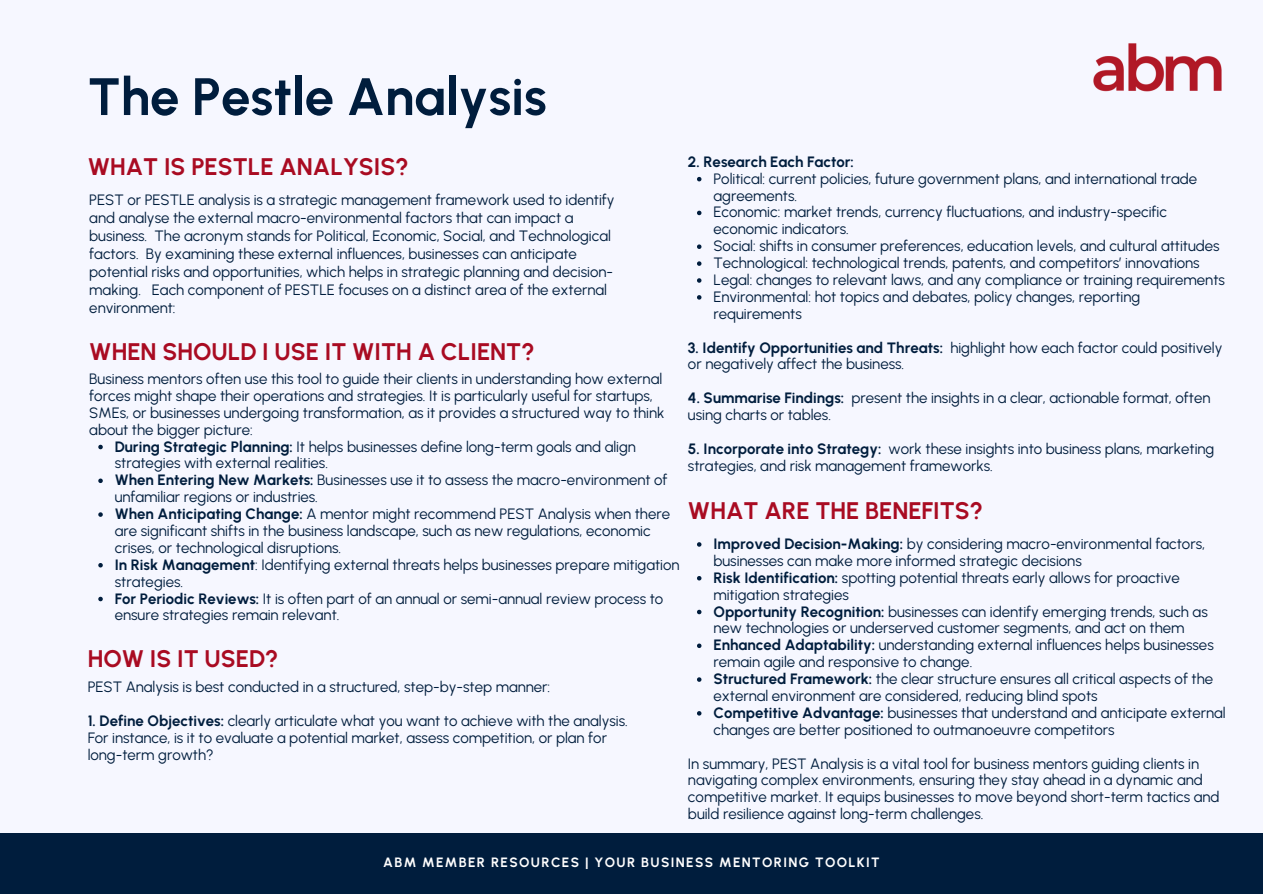
<style>
.page{position:relative;width:1263px;height:894px;background:#fff}
.page>*{position:absolute;margin:0;border:0;box-sizing:border-box;transform-origin:0 0}
.t1{font:700 52.5px "Urbanist";color:#001d3d}
.t2{font:700 24px "Urbanist";color:#a90b22}
.t3{font:15px/16.8px "Urbanist";color:#001d3d}
.t4{font:700 15px "Urbanist";color:#001d3d}
.t5{font:700 13.5px "Urbanist";letter-spacing:.1em;color:#fff}
.s1{font-weight:700}
</style>
<div class="page">
<div style="left:0;top:0;width:1263px;height:893px;background:#f6f7ff"></div>
<div style="left:0;top:833px;width:1263px;height:60px;background:#001d3d"></div>
<img style="left:1093px;top:43px;width:129px;height:49px">
<svg style="left:98px;top:444px;width:5px;height:5px"></svg>
<svg style="left:98px;top:478px;width:5px;height:5px"></svg>
<svg style="left:98px;top:512px;width:5px;height:4px"></svg>
<svg style="left:98px;top:563px;width:5px;height:4px"></svg>
<svg style="left:98px;top:596px;width:5px;height:5px"></svg>
<svg style="left:697px;top:177px;width:4px;height:4px"></svg>
<svg style="left:697px;top:211px;width:4px;height:4px"></svg>
<svg style="left:697px;top:244px;width:4px;height:5px"></svg>
<svg style="left:697px;top:261px;width:4px;height:5px"></svg>
<svg style="left:697px;top:278px;width:4px;height:5px"></svg>
<svg style="left:697px;top:295px;width:4px;height:4px"></svg>
<svg style="left:697px;top:542px;width:4px;height:4px"></svg>
<svg style="left:697px;top:576px;width:4px;height:4px"></svg>
<svg style="left:697px;top:609px;width:4px;height:5px"></svg>
<svg style="left:697px;top:643px;width:4px;height:5px"></svg>
<svg style="left:697px;top:677px;width:4px;height:4px"></svg>
<svg style="left:697px;top:711px;width:4px;height:4px"></svg>
<p class="t1" style="left:88px;top:65px;width:461px">The Pestle Analysis</p>
<h4 class="t2" style="left:88px;top:153px;width:323px">WHAT IS PESTLE ANALYSIS?</h4>
<p class="t3" style="left:89px;top:191px;width:527px;line-height:18px">PEST or PESTLE analysis is a strategic management framework used to identify and analyse the external macro-environmental factors that can impact a business. The acronym stands for Political, Economic, Social, and Technological factors. By examining these external influences, businesses can anticipate potential risks and opportunities, which helps in strategic planning and decision&shy;making. Each component of PESTLE focuses on a distinct area of the external environment:</p>
<p class="t2" style="left:89px;top:337px;width:447px">WHEN SHOULD I USE IT WITH A CLIENT?</p>
<h4 class="t3" style="left:89px;top:370px;width:577px">Business mentors often use this tool to guide their clients in understanding how external forces might shape their operations and strategies. It is particularly useful for startups, SMEs, or businesses undergoing transformation, as it provides a structured way to think about the bigger picture:</h4>
<p class="t3" style="left:115px;top:438px;width:523px"><span class="s1">During Strategic Planning:</span> It helps businesses define long-term goals and align strategies with external realities.</p>
<p class="t3" style="left:115px;top:471px;width:554px"><span class="s1">When Entering New Markets:</span> Businesses use it to assess the macro-environment of unfamiliar regions or industries.</p>
<p class="t3" style="left:115px;top:505px;width:557px"><span class="s1">When Anticipating Change:</span> A mentor might recommend PEST Analysis when there are significant shifts in the business landscape, such as new regulations, economic crises, or technological disruptions.</p>
<p class="t3" style="left:115px;top:556px;width:566px"><span class="s1">In Risk Management</span>: Identifying external threats helps businesses prepare mitigation strategies.</p>
<p class="t3" style="left:115px;top:589px;width:550px"><span class="s1">For Periodic Reviews:</span> It is often part of an annual or semi-annual review process to ensure strategies remain relevant.</p>
<p class="t2" style="left:88px;top:644px;width:192px">HOW IS IT USED?</p>
<h4 class="t3" style="left:88px;top:678px;width:464px">PEST Analysis is best conducted in a structured, step-by-step manner:</h4>
<h4 class="t3" style="left:88px;top:712px;width:542px"><span class="s1">1. Define Objectives:</span> clearly articulate what you want to achieve with the analysis.<br>For instance, is it to evaluate a potential market, assess competition, or plan for long-term growth?</h4>
<h3 class="t4" style="left:688px;top:152px;width:167px">2. Research Each Factor:</h3>
<p class="t3" style="left:713px;top:170px;width:485px">Political: current policies, future government plans, and international trade agreements.</p>
<p class="t3" style="left:713px;top:204px;width:455px">Economic: market trends, currency fluctuations, and industry-specific economic indicators.</p>
<p class="t3" style="left:713px;top:237px;width:508px">Social: shifts in consumer preferences, education levels, and cultural attitudes</p>
<p class="t3" style="left:713px;top:254px;width:488px">Technological: technological trends, patents, and competitors’ innovations</p>
<p class="t3" style="left:713px;top:271px;width:513px">Legal: changes to relevant laws, and any compliance or training requirements</p>
<p class="t3" style="left:713px;top:288px;width:428px">Environmental: hot topics and debates, policy changes, reporting requirements</p>
<h4 class="t3" style="left:688px;top:339px;width:536px"><span class="s1">3. Identify Opportunities and Threats:</span> highlight how each factor could positively or negatively affect the business.</h4>
<h4 class="t3" style="left:688px;top:389px;width:524px"><span class="s1">4. Summarise Findings:</span> present the insights in a clear, actionable format, often</h4>
<h4 class="t3" style="left:688px;top:406px;width:145px">using charts or tables.</h4>
<h4 class="t4" style="left:688px;top:439px;width:195px">5. Incorporate into Strategy:</h4>
<p class="t3" style="left:688px;top:440px;width:528px;text-indent:201px">work these insights into business plans, marketing strategies, and risk management frameworks.</p>
<p class="t2" style="left:688px;top:496px;width:297px">WHAT ARE THE BENEFITS?</p>
<p class="t3" style="left:713px;top:535px;width:493px"><span class="s1">Improved Decision-Making:</span> by considering macro-environmental factors, businesses can make more informed strategic decisions</p>
<p class="t3" style="left:713px;top:569px;width:468px"><span class="s1">Risk Identification:</span> spotting potential threats early allows for proactive mitigation strategies</p>
<p class="t3" style="left:713px;top:602px;width:496px"><span class="s1">Opportunity Recognition:</span> businesses can identify emerging trends, such as new technologies or underserved customer segments, and act on them</p>
<p class="t3" style="left:713px;top:636px;width:502px"><span class="s1">Enhanced Adaptability:</span> understanding external influences helps businesses remain agile and responsive to change.</p>
<p class="t3" style="left:713px;top:670px;width:501px"><span class="s1">Structured Framework:</span> the clear structure ensures all critical aspects of the external environment are considered, reducing blind spots</p>
<h4 class="t3" style="left:713px;top:704px;width:514px"><span class="s1">Competitive Advantage:</span> businesses that understand and anticipate external changes are better positioned to outmanoeuvre competitors</h4>
<p class="t3" style="left:688px;top:754px;width:533px">In summary, PEST Analysis is a vital tool for business mentors guiding clients in navigating complex environments, ensuring they stay ahead in a dynamic and competitive market. It equips businesses to move beyond short-term tactics and build resilience against long-term challenges.</p>
<p class="t5" style="left:383px;top:854px;width:498px">ABM MEMBER RESOURCES | YOUR BUSINESS MENTORING TOOLKIT</p>
</div>
